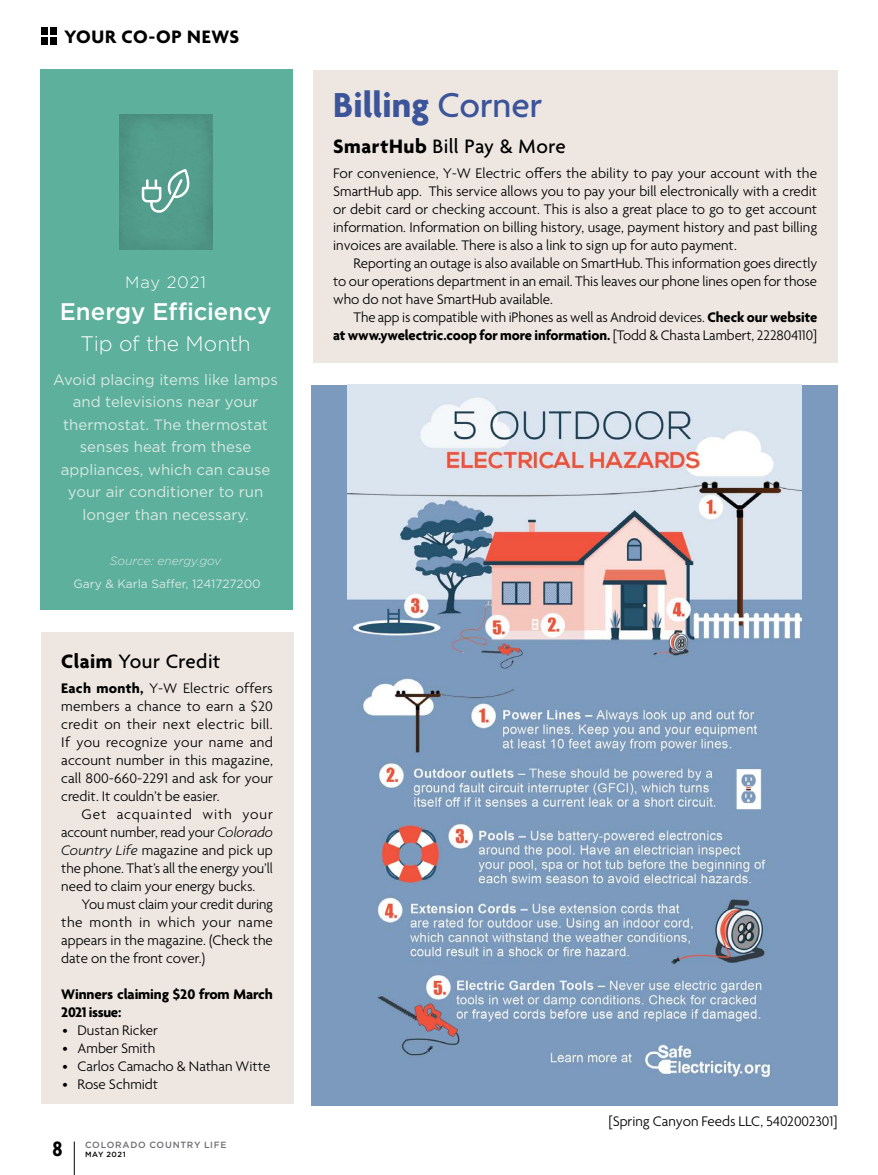
<style>
.page{position:relative;width:878px;height:1175px;background:#fff}
.page>*{position:absolute;margin:0;border:0;box-sizing:border-box;transform-origin:0 0}
.t1{font:700 37.5px "Agenda";letter-spacing:-.005em;color:#3b549a}
.t2{font:500 24px "Gotham HTF";color:#fff}
.t3{font:700 condensed 22.5px "Agenda";color:#000}
.t4{font:500 21px "Agenda";letter-spacing:.015em;color:#000}
.t5{font:300 21px "Gotham HTF";letter-spacing:-.01em;color:#fff}
.t6{font:700 19.5px "Agenda";letter-spacing:.03em;color:#000}
.t7{font:300 16.5px "Gotham HTF";letter-spacing:.05em;color:#fff}
.t8{font:300 15px/18px "Agenda";color:#000;text-align:justify}
.t9{font:15px/22.5px "Gotham";color:#d8e9e4;text-align:center}
.t10{font:700 15px/18px "Agenda";letter-spacing:-.01em;color:#000}
.t11{font:12px "Gotham";color:#d8e9e4}
.t12{font:italic 300 12px "Gotham";color:#d8e9e4}
.t13{font:500 9px "Gotham HTF";letter-spacing:.075em;color:#6d6e71}
.t14{font:500 7.5px "Gotham HTF";letter-spacing:.075em;color:#000}
.s1{font-weight:700}
.s2{font-style:italic}
.s3{font-weight:500}
</style>
<div class="page">
<div style="left:40px;top:70px;width:252px;height:540px;background:#5db09c"></div>
<img style="left:119px;top:114px;width:93px;height:135px">
<svg style="left:142px;top:169px;width:48px;height:44px;background:#79b3a5"></svg>
<div style="left:313px;top:70px;width:524px;height:292px;background:#eee7e1"></div>
<div style="left:41px;top:632px;width:252px;height:472px;background:#eee7e1"></div>
<div style="left:311px;top:385px;width:526px;height:720px;background:#7b9abd"></div>
<img style="left:347px;top:385px;width:454px;height:693px">
<hr style="left:74px;top:1141px;width:1px;height:33px;background:#000">
<div style="left:50px;top:37px;width:7px;height:7px;background:#000"></div>
<div style="left:50px;top:28px;width:7px;height:7px;background:#000"></div>
<div style="left:41px;top:37px;width:7px;height:7px;background:#000"></div>
<div style="left:41px;top:28px;width:7px;height:7px;background:#000"></div>
<h3 class="t6" style="left:64px;top:26px;width:176px">YOUR CO-OP NEWS</h3>
<p class="t7" style="left:125px;top:273px;width:82px">May 2021</p>
<h2 class="t2" style="left:60px;top:297px;width:213px">Energy Efficiency</h2>
<h3 class="t5" style="left:80px;top:332px;width:172px">Tip of the Month</h3>
<p class="t9" style="left:53px;top:368px;width:226px">Avoid placing items like lamps and televisions near your thermostat. The thermostat senses heat from these appliances, which can cause your air conditioner to run longer than necessary.</p>
<p class="t12" style="left:110px;top:554px;width:113px">Source: energy.gov</p>
<p class="t11" style="left:73px;top:575px;width:189px">Gary &amp; Karla Saffer, 1241727200</p>
<h3 class="t4" style="left:61px;top:649px;width:161px"><span class="s1">Claim</span> Your Credit</h3>
<p class="t8" style="left:61px;top:679px;width:213px"><span class="s1">Each month,</span> Y-W Electric offers members a chance to earn a $20 credit on their next electric bill.<br>If you recognize your name and account number in this magazine, call 800-660-2291 and ask for your credit. It couldn’t be easier.</p>
<p class="t8" style="left:61px;top:805px;width:213px;text-indent:20px">Get acquainted with your account number, read your <span class="s2">Colorado Country Life</span> magazine and pick up the phone. That’s all the energy you’ll need to claim your energy bucks.</p>
<p class="t8" style="left:61px;top:895px;width:213px;text-indent:20px">You must claim your credit during the month in which your name appears in the magazine. (Check the date on the front cover.)</p>
<p class="t10" style="left:61px;top:985px;width:213px">Winners claiming $20 from March<br>2021 issue:</p>
<p class="t8" style="left:62px;top:1021px;width:97px">• Dustan Ricker</p>
<p class="t8" style="left:62px;top:1039px;width:94px">• Amber Smith</p>
<p class="t8" style="left:62px;top:1057px;width:209px">• Carlos Camacho &amp; Nathan Witte</p>
<p class="t8" style="left:62px;top:1075px;width:97px">• Rose Schmidt</p>
<h3 class="t3" style="left:52px;top:1136px;width:12px">8</h3>
<p class="t13" style="left:85px;top:1140px;width:143px">COLORADO COUNTRY LIFE</p>
<p class="t14" style="left:85px;top:1150px;width:42px">MAY 2021</p>
<h1 class="t1" style="left:333px;top:85px;width:211px">Billing <span class="s3">Corner</span></h1>
<h3 class="t4" style="left:333px;top:135px;width:234px"><span class="s1">SmartHub</span> Bill Pay &amp; More</h3>
<p class="t8" style="left:333px;top:165px;width:485px">For convenience, Y-W Electric offers the ability to pay your account with the SmartHub app. This service allows you to pay your bill electronically with a credit or debit card or checking account. This is also a great place to go to get account information. Information on billing history, usage, payment history and past billing invoices are available. There is also a link to sign up for auto payment.</p>
<p class="t8" style="left:333px;top:255px;width:485px;text-indent:20px">Reporting an outage is also available on SmartHub. This information goes directly to our operations department in an email. This leaves our phone lines open for those who do not have SmartHub available.</p>
<p class="t8" style="left:333px;top:309px;width:485px;text-align:right">The app is compatible with iPhones as well as Android devices. <span class="s1">Check our website<br>at www.ywelectric.coop for more information.</span> [Todd &amp; Chasta Lambert, 222804110]</p>
<p class="t8" style="left:608px;top:1113px;width:230px">[Spring Canyon Feeds LLC, 5402002301]</p>
</div>
